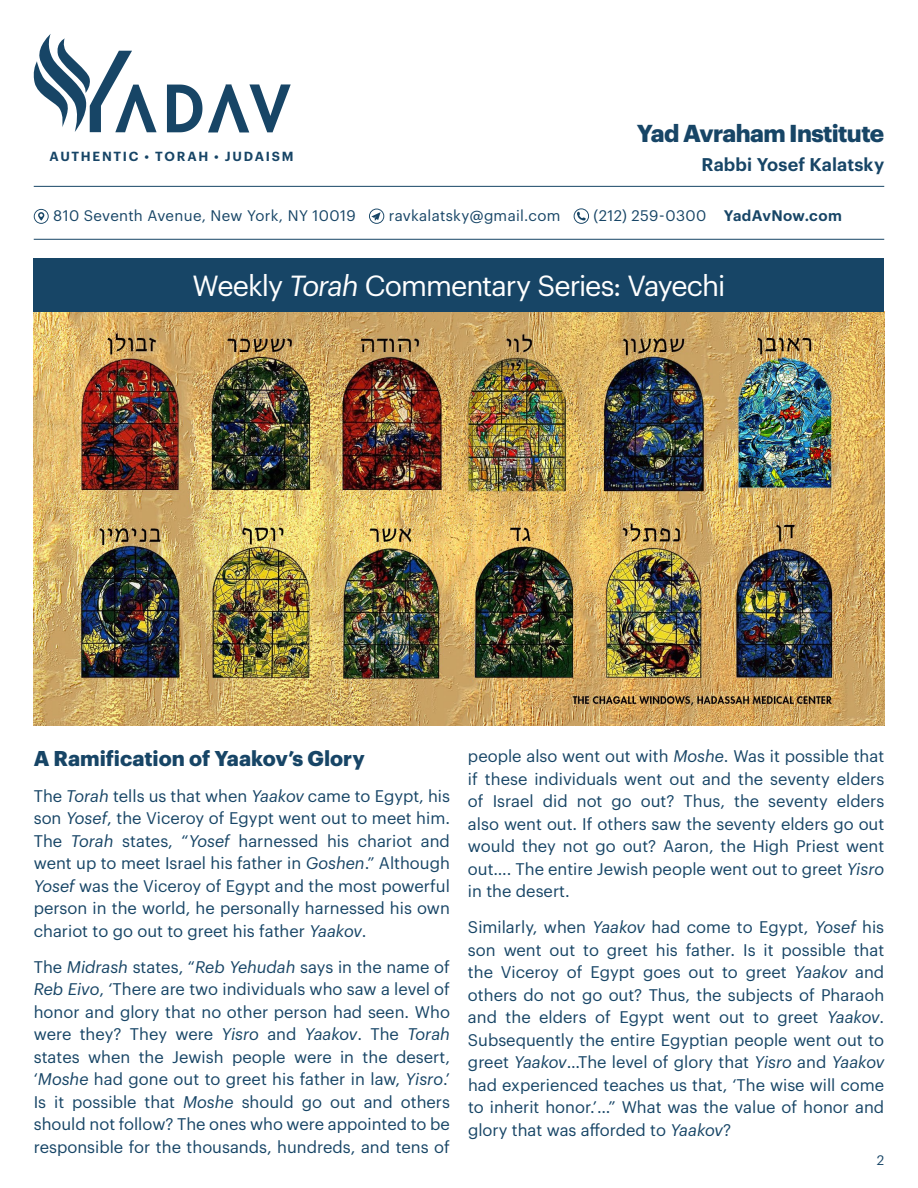
<style>
.page{position:relative;width:918px;height:1188px;background:#fff}
.page>*{position:absolute;margin:0;border:0;box-sizing:border-box;transform-origin:0 0}
.t1{font:28.5px "Graphik";letter-spacing:-.035em;color:#fff}
.t2{font:700 24px "Graphik";letter-spacing:-.025em;color:#174566}
.t3{font:700 21px "Graphik";color:#174566}
.t4{font:600 18px "Graphik";letter-spacing:.01em;color:#174566}
.t5{font:16.5px/22.5px "Graphik";color:#174566;text-align:justify}
.t6{font:15px "Graphik";letter-spacing:.02em;color:#174566}
.t7{font:13.5px "Graphik";color:#174566}
.t8{font:600 12.9px "Graphik";letter-spacing:.135em;color:#174566}
.s1{font-weight:600}
.s2{font-style:italic}
</style>
<div class="page">
<img style="left:34px;top:312px;width:850px;height:413px">
<svg style="left:167px;top:85px;width:35px;height:47px"></svg>
<svg style="left:208px;top:84px;width:83px;height:48px"></svg>
<svg style="left:33px;top:34px;width:124px;height:98px"></svg>
<div style="left:34px;top:258px;width:850px;height:54px;background:#174566"></div>
<svg style="left:34px;top:209px;width:15px;height:15px"></svg>
<svg style="left:369px;top:209px;width:15px;height:15px"></svg>
<svg style="left:574px;top:208px;width:15px;height:16px"></svg>
<hr style="left:34px;top:186px;width:850px;height:1px;background:#174566">
<hr style="left:34px;top:239px;width:850px;height:1px;background:#174566">
<p class="t8" style="left:50px;top:146px;width:245px">AUTHENTIC • TORAH • JUDAISM</p>
<h2 class="t2" style="left:637px;top:115px;width:249px">Yad Avraham Institute</h2>
<p class="t4" style="left:702px;top:151px;width:184px">Rabbi Yosef Kalatsky</p>
<p class="t6" style="left:53px;top:204px;width:304px">810 Seventh Avenue, New York, NY 10019</p>
<p class="t6" style="left:389px;top:204px;width:173px">ravkalatsky@gmail.com</p>
<p class="t6" style="left:594px;top:204px;width:250px">(212) 259-0300 <span class="s1">YadAvNow.com</span></p>
<h1 class="t1" style="left:193px;top:265px;width:534px">Weekly <span class="s2">Torah</span> Commentary Series: Vayechi</h1>
<p class="t3" style="left:34px;top:742px;width:333px">A Ramification of Yaakov’s Glory</p>
<p class="t5" style="left:34px;top:783px;width:418px">The <span class="s2">Torah</span> tells us that when <span class="s2">Yaakov</span> came to Egypt, his son <span class="s2">Yosef</span>, the Viceroy of Egypt went out to meet him.<br>The <span class="s2">Torah</span> states, “<span class="s2">Yosef</span> harnessed his chariot and went up to meet Israel his father in <span class="s2">Goshen</span>.” Although <span class="s2">Yosef</span> was the Viceroy of Egypt and the most powerful person in the world, he personally harnessed his own chariot to go out to greet his father <span class="s2">Yaakov</span>.</p>
<p class="t5" style="left:34px;top:954px;width:418px">The <span class="s2">Midrash</span> states, “<span class="s2">Reb Yehudah</span> says in the name of <span class="s2">Reb Eivo</span>, ‘There are two individuals who saw a level of honor and glory that no other person had seen. Who were they? They were <span class="s2">Yisro</span> and <span class="s2">Yaakov</span>. The <span class="s2">Torah </span>states when the Jewish people were in the desert, ‘<span class="s2">Moshe</span> had gone out to greet his father in law, <span class="s2">Yisro</span>.’ Is it possible that <span class="s2">Moshe</span> should go out and others should not follow? The ones who were appointed to be responsible for the thousands, hundreds, and tens of</p>
<p class="t5" style="left:468px;top:743px;width:418px">people also went out with <span class="s2">Moshe</span>. Was it possible that if these individuals went out and the seventy elders of Israel did not go out? Thus, the seventy elders also went out. If others saw the seventy elders go out would they not go out? Aaron, the High Priest went out…. The entire Jewish people went out to greet <span class="s2">Yisro </span>in the desert.</p>
<p class="t5" style="left:468px;top:914px;width:418px">Similarly, when <span class="s2">Yaakov</span> had come to Egypt, <span class="s2">Yosef</span> his son went out to greet his father. Is it possible that the Viceroy of Egypt goes out to greet <span class="s2">Yaakov</span> and others do not go out? Thus, the subjects of Pharaoh and the elders of Egypt went out to greet <span class="s2">Yaakov</span>.<br>Subsequently the entire Egyptian people went out to greet <span class="s2">Yaakov</span>…The level of glory that <span class="s2">Yisro</span> and <span class="s2">Yaakov </span>had experienced teaches us that, ‘The wise will come to inherit honor.’…” What was the value of honor and glory that was afforded to <span class="s2">Yaakov</span>?</p>
<p class="t7" style="left:877px;top:1150px;width:9px">2</p>
</div>
